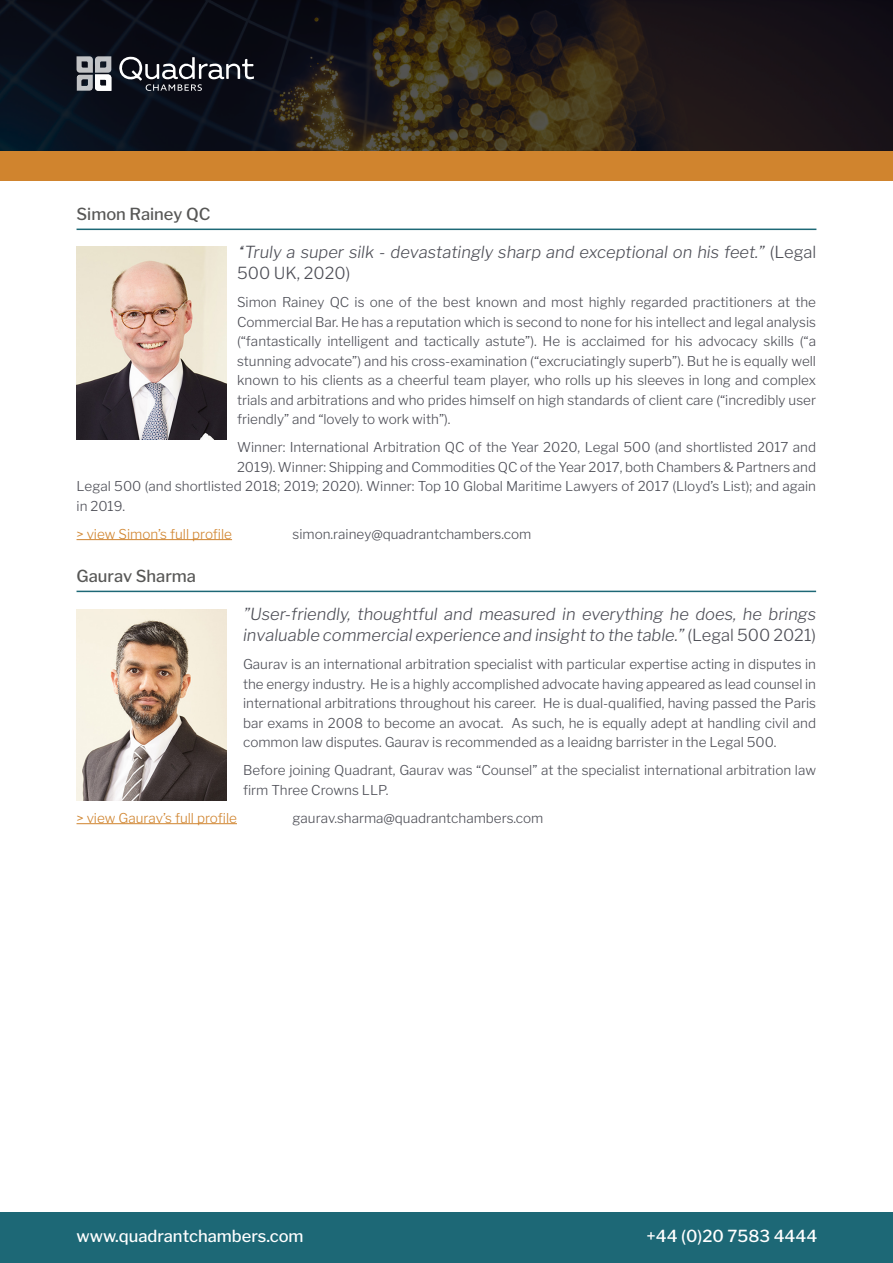
<style>
.page{position:relative;width:893px;height:1263px;background:#fff}
.page>*{position:absolute;margin:0;border:0;box-sizing:border-box;transform-origin:0 0}
.Body_quote{font:italic 300 16.5px/21px "Libre Franklin";color:#4d4e56}
.t1{font:500 16.5px "Libre Franklin";color:#fff}
.Sub_Head{font:500 16.5px "Libre Franklin";color:#575756}
.Body{font:300 13.5px/19.5px "Libre Franklin";color:#4d4e56;text-align:justify}
.Body_quote-2{font:300 13.5px/19.5px "Libre Franklin";color:#4d4e56;text-align:justify}
.Body-2{font:300 13.5px "Libre Franklin";color:#d0842e}
.s1{font-style:normal}
</style>
<div class="page">
<svg style="left:0;top:0;width:893px;height:151px"></svg>
<div style="left:0;top:1212px;width:893px;height:51px;background:#1d6876"></div>
<svg style="left:77px;top:56px;width:34px;height:35px"></svg>
<svg style="left:119px;top:56px;width:135px;height:35px"></svg>
<div style="left:0;top:151px;width:893px;height:30px;background:#d0842e"></div>
<hr style="left:77px;top:229px;width:739px;height:1px;background:#1d6876">
<hr style="left:77px;top:539px;width:155px;height:1px;background:#d0842e">
<hr style="left:77px;top:591px;width:739px;height:1px;background:#1d6876">
<hr style="left:77px;top:823px;width:160px;height:1px;background:#d0842e">
<img style="left:77px;top:247px;width:150px;height:192px">
<img style="left:77px;top:609px;width:149px;height:192px">
<p class="Sub_Head" style="left:77px;top:204px;width:135px">Simon Rainey QC</p>
<p class="Body_quote" style="left:237px;top:242px;width:581px">“Truly a super silk - devastatingly sharp and exceptional on his feet.” <span class="s1">(Legal<br>500 UK, 2020)</span></p>
<p class="Body" style="left:237px;top:292px;width:581px">Simon Rainey QC is one of the best known and most highly regarded practitioners at the Commercial Bar. He has a reputation which is second to none for his intellect and legal analysis (“fantastically intelligent and tactically astute”). He is acclaimed for his advocacy skills (“a stunning advocate”) and his cross-examination (“excruciatingly superb”). But he is equally well known to his clients as a cheerful team player, who rolls up his sleeves in long and complex trials and arbitrations and who prides himself on high standards of client care (“incredibly user friendly” and “lovely to work with”).</p>
<p class="Body" style="left:237px;top:437px;width:581px">Winner: International Arbitration QC of the Year 2020, Legal 500 (and shortlisted 2017 and</p>
<p class="Body" style="left:237px;top:457px;width:581px">2019). Winner: Shipping and Commodities QC of the Year 2017, both Chambers &amp; Partners and</p>
<p class="Body" style="left:77px;top:476px;width:741px">Legal 500 (and shortlisted 2018; 2019; 2020). Winner: Top 10 Global Maritime Lawyers of 2017 (Lloyd’s List); and again</p>
<p class="Body" style="left:77px;top:496px;width:50px">in 2019.</p>
<p class="Body-2" style="left:77px;top:526px;width:157px">&gt; view Simon’s full profile</p>
<p class="Body" style="left:293px;top:524px;width:240px">simon.rainey@quadrantchambers.com</p>
<p class="Sub_Head" style="left:77px;top:566px;width:121px">Gaurav Sharma</p>
<p class="Body_quote" style="left:243px;top:604px;width:575px">”User-friendly, thoughtful and measured in everything he does, he brings invaluable commercial experience and insight to the table.” <span class="s1">(Legal 500 2021)</span></p>
<p class="Body_quote-2" style="left:243px;top:654px;width:575px">Gaurav is an international arbitration specialist with particular expertise acting in disputes in the energy industry. He is a highly accomplished advocate having appeared as lead counsel in international arbitrations throughout his career. He is dual-qualified, having passed the Paris bar exams in 2008 to become an avocat. As such, he is equally adept at handling civil and common law disputes. Gaurav is recommended as a leaidng barrister in the Legal 500.</p>
<p class="Body" style="left:243px;top:760px;width:575px">Before joining Quadrant, Gaurav was “Counsel” at the specialist international arbitration law firm Three Crowns LLP.</p>
<p class="Body-2" style="left:77px;top:810px;width:162px">&gt; view Gaurav’s full profile</p>
<p class="Body" style="left:293px;top:808px;width:252px">gaurav.sharma@quadrantchambers.com</p>
<p class="t1" style="left:77px;top:1226px;width:229px">www.quadrantchambers.com</p>
<p class="t1" style="left:647px;top:1226px;width:172px">+44 (0)20 7583 4444</p>
</div>
